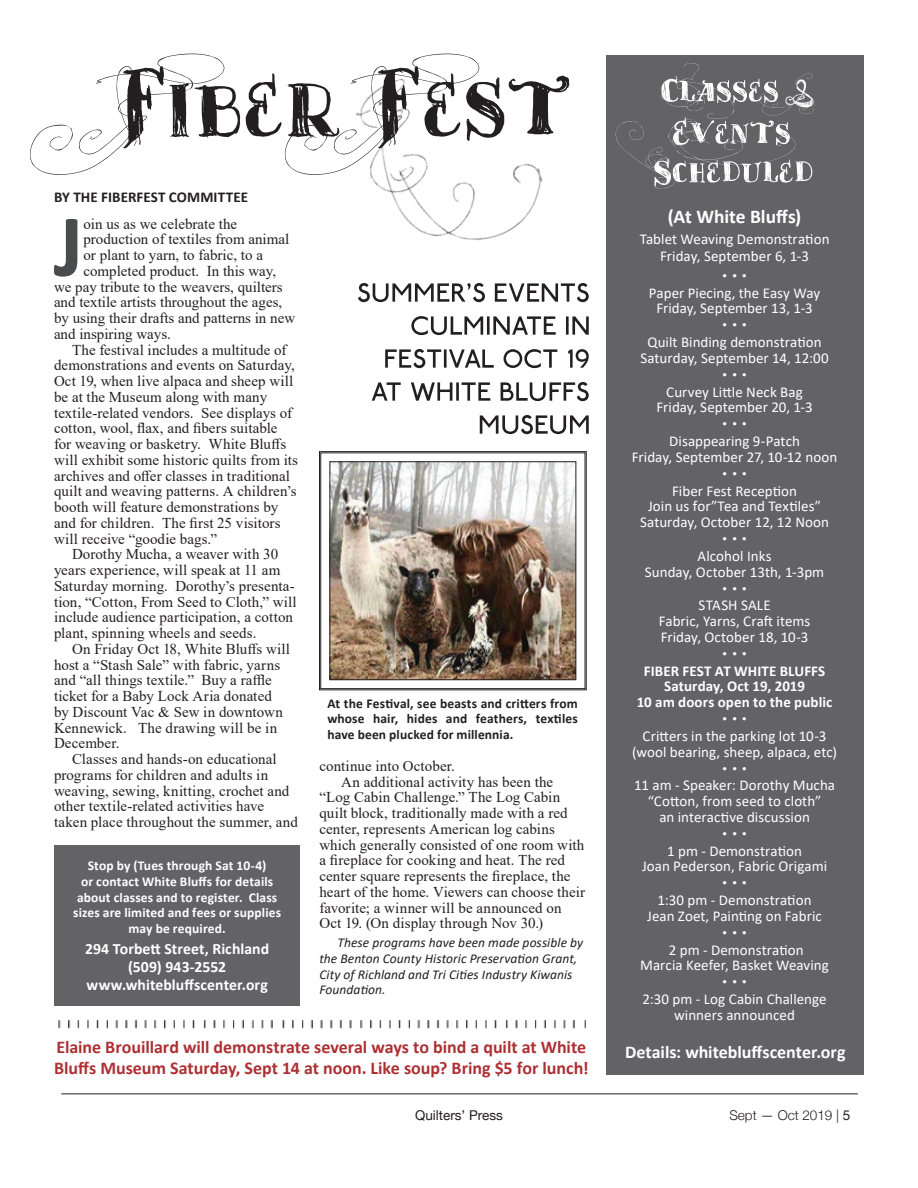
<style>
.page{position:relative;width:918px;height:1188px;background:#fff}
.page>*{position:absolute;margin:0;border:0;box-sizing:border-box;transform-origin:0 0}
.t1{font:700 89.4px "Calibri";color:#4b4c4d}
.Main_Head_2{font:700 19.5px "Calibri";letter-spacing:-.005em;color:#fff}
.Main_Head_2-2{font:700 18px/21px "Calibri";letter-spacing:-.005em;color:#ad3033}
.Main_Head_2-3{font:700 18px "Calibri";color:#fff}
.Main_Head_2-4{font:700 15.75px "Calibri";letter-spacing:.005em;color:#fff}
.Main_Head_2-5{font:15px/15.8px "Times New Roman";letter-spacing:.005em;color:#231f20}
.Main_Head_2-6{font:15px "Calibri";letter-spacing:.005em;color:#fff}
.Main_Head_2-7{font:700 15px "Calibri";letter-spacing:.005em;color:#fff}
.Main_Head_2-8{font:700 15px "Calibri";letter-spacing:.005em;color:#231f20}
.Main_Head_2-9{font:700 13.5px/15.8px "Calibri";letter-spacing:.01em;color:#fff;text-align:center}
.Main_Head_2-10{font:italic 13.5px/15.8px "Calibri";letter-spacing:.005em;color:#231f20}
.Main_Head_2-11{font:700 13.5px/15.8px "Calibri";letter-spacing:.01em;color:#231f20;text-align:justify}
.t2{font:13.5px "Helvetica Neue";color:#231f20}
.t3{font:300 13.5px "Helvetica Neue";color:#231f20}
.Main_Head_2-12{font:10.5px "Calibri";color:#fff}
.s1{font-weight:400}
</style>
<div class="page">
<hr style="left:62px;top:1094px;width:796px;height:1px;background:#231f20">
<img style="left:370px;top:53px;width:173px;height:187px">
<div style="left:606px;top:55px;width:257px;height:1020px;background:#636366"></div>
<svg style="left:358px;top:283px;width:231px;height:19px"></svg>
<svg style="left:411px;top:316px;width:178px;height:19px"></svg>
<svg style="left:385px;top:349px;width:204px;height:19px"></svg>
<svg style="left:372px;top:382px;width:217px;height:19px"></svg>
<svg style="left:480px;top:415px;width:109px;height:19px"></svg>
<img style="left:319px;top:451px;width:268px;height:239px">
<img style="left:58px;top:1020px;width:528px;height:8px">
<svg style="left:30px;top:54px;width:539px;height:121px"></svg>
<div style="left:54px;top:845px;width:246px;height:161px;background:#636366"></div>
<svg style="left:616px;top:63px;width:198px;height:126px"></svg>
<p class="Main_Head_2-8" style="left:54px;top:187px;width:196px">BY THE FIBERFEST COMMITTEE</p>
<p class="t1" style="left:54px;top:183px;width:31px">J</p>
<p class="Main_Head_2-5" style="left:83px;top:215px;width:155px">oin us as we celebrate the</p>
<p class="Main_Head_2-5" style="left:83px;top:231px;width:207px">production of textiles from animal</p>
<p class="Main_Head_2-5" style="left:83px;top:247px;width:181px">or plant to yarn, to fabric, to a</p>
<p class="Main_Head_2-5" style="left:83px;top:262px;width:194px">completed product. In this way,</p>
<p class="Main_Head_2-5" style="left:54px;top:278px;width:230px">we pay tribute to the weavers, quilters</p>
<p class="Main_Head_2-5" style="left:54px;top:294px;width:230px">and textile artists throughout the ages,</p>
<p class="Main_Head_2-5" style="left:54px;top:310px;width:243px">by using their drafts and patterns in new</p>
<p class="Main_Head_2-5" style="left:54px;top:325px;width:119px">and inspiring ways.</p>
<p class="Main_Head_2-5" style="left:54px;top:341px;width:246px;text-indent:18px">The festival includes a multitude of demonstrations and events on Saturday, Oct 19, when live alpaca and sheep will be at the Museum along with many textile-related vendors. See displays of cotton, wool, flax, and fibers suitable for weaving or basketry. White Bluffs will exhibit some historic quilts from its archives and offer classes in traditional quilt and weaving patterns. A children’s booth will feature demonstrations by and for children. The first 25 visitors will receive “goodie bags.”</p>
<p class="Main_Head_2-5" style="left:54px;top:546px;width:244px;text-indent:18px">Dorothy Mucha, a weaver with 30 years experience, will speak at 11 am Saturday morning. Dorothy’s presenta&shy;tion, “Cotton, From Seed to Cloth,” will include audience participation, a cotton plant, spinning wheels and seeds.</p>
<p class="Main_Head_2-5" style="left:54px;top:640px;width:238px;text-indent:18px">On Friday Oct 18, White Bluffs will host a “Stash Sale” with fabric, yarns and “all things textile.” Buy a raffle ticket for a Baby Lock Aria donated by Discount Vac &amp; Sew in downtown<br>Kennewick. The drawing will be in<br>December.</p>
<p class="Main_Head_2-5" style="left:54px;top:751px;width:245px;text-indent:18px">Classes and hands-on educational programs for children and adults in weaving, sewing, knitting, crochet and other textile-related activities have taken place throughout the summer, and</p>
<p class="Main_Head_2-9" style="left:73px;top:858px;width:209px">Stop by (Tues through Sat 10-4)<br>or contact White Bluffs for details about classes and to register. Class sizes are limited and fees or supplies may be required.</p>
<p class="Main_Head_2-4" style="left:85px;top:938px;width:186px">294 Torbett Street, Richland</p>
<p class="Main_Head_2-4" style="left:128px;top:956px;width:99px">(509) 943-2552</p>
<p class="Main_Head_2-4" style="left:87px;top:974px;width:183px">www.whitebluffscenter.org</p>
<p class="Main_Head_2-11" style="left:327px;top:695px;width:252px">At the Festival, see beasts and critters from whose hair, hides and feathers, textiles have been plucked for millennia.</p>
<p class="Main_Head_2-5" style="left:319px;top:758px;width:137px">continue into October.</p>
<p class="Main_Head_2-5" style="left:319px;top:773px;width:267px;text-indent:22px">An additional activity has been the “Log Cabin Challenge.” The Log Cabin quilt block, traditionally made with a red center, represents American log cabins which generally consisted of one room with a fireplace for cooking and heat. The red center square represents the fireplace, the heart of the home. Viewers can choose their favorite; a winner will be announced on Oct 19. (On display through Nov 30.)</p>
<p class="Main_Head_2-10" style="left:319px;top:934px;width:265px;text-indent:18px">These programs have been made possible by the Benton County Historic Preservation Grant, City of Richland and Tri Cities Industry Kiwanis Foundation.</p>
<p class="Main_Head_2-2" style="left:54px;top:1036px;width:536px">Elaine Brouillard will demonstrate several ways to bind a quilt at White<br>Bluffs Museum Saturday, Sept 14 at noon. Like soup? Bring $5 for lunch!</p>
<p class="Main_Head_2" style="left:668px;top:202px;width:135px">(At White Bluffs)</p>
<p class="Main_Head_2-6" style="left:640px;top:229px;width:191px">Tablet Weaving Demonstration</p>
<p class="Main_Head_2-6" style="left:660px;top:245px;width:150px">Friday, September 6, 1-3</p>
<p class="Main_Head_2-12" style="left:722px;top:268px;width:27px">• • •</p>
<p class="Main_Head_2-6" style="left:649px;top:282px;width:173px">Paper Piecing, the Easy Way</p>
<p class="Main_Head_2-6" style="left:656px;top:298px;width:158px">Friday, September 13, 1-3</p>
<p class="Main_Head_2-12" style="left:722px;top:318px;width:27px">• • •</p>
<p class="Main_Head_2-6" style="left:648px;top:332px;width:176px">Quilt Binding demonstration</p>
<p class="Main_Head_2-6" style="left:640px;top:347px;width:190px">Saturday, September 14, 12:00</p>
<p class="Main_Head_2-12" style="left:722px;top:367px;width:27px">• • •</p>
<p class="Main_Head_2-6" style="left:666px;top:381px;width:138px">Curvey Little Neck Bag</p>
<p class="Main_Head_2-6" style="left:656px;top:397px;width:158px">Friday, September 20, 1-3</p>
<p class="Main_Head_2-12" style="left:722px;top:417px;width:27px">• • •</p>
<p class="Main_Head_2-6" style="left:669px;top:431px;width:132px">Disappearing 9-Patch</p>
<p class="Main_Head_2-6" style="left:632px;top:446px;width:207px">Friday, September 27, 10-12 noon</p>
<p class="Main_Head_2-12" style="left:722px;top:466px;width:27px">• • •</p>
<p class="Main_Head_2-6" style="left:672px;top:480px;width:127px">Fiber Fest Reception</p>
<p class="Main_Head_2-6" style="left:648px;top:496px;width:174px">Join us for”Tea and Textiles”</p>
<p class="Main_Head_2-6" style="left:640px;top:512px;width:191px">Saturday, October 12, 12 Noon</p>
<p class="Main_Head_2-12" style="left:722px;top:531px;width:27px">• • •</p>
<p class="Main_Head_2-6" style="left:698px;top:545px;width:76px">Alcohol Inks</p>
<p class="Main_Head_2-6" style="left:645px;top:561px;width:181px">Sunday, October 13th, 1-3pm</p>
<p class="Main_Head_2-12" style="left:722px;top:581px;width:27px">• • •</p>
<p class="Main_Head_2-6" style="left:699px;top:595px;width:74px">STASH SALE</p>
<p class="Main_Head_2-6" style="left:659px;top:611px;width:153px">Fabric, Yarns, Craft items</p>
<p class="Main_Head_2-6" style="left:661px;top:626px;width:149px">Friday, October 18, 10-3</p>
<p class="Main_Head_2-12" style="left:722px;top:646px;width:27px">• • •</p>
<p class="Main_Head_2-7" style="left:644px;top:660px;width:183px">FIBER FEST AT WHITE BLUFFS</p>
<p class="Main_Head_2-7" style="left:664px;top:676px;width:142px">Saturday, Oct 19, 2019</p>
<p class="Main_Head_2-7" style="left:637px;top:692px;width:197px">10 am doors open to the public</p>
<p class="Main_Head_2-12" style="left:722px;top:711px;width:27px">• • •</p>
<p class="Main_Head_2-6" style="left:643px;top:725px;width:185px">Critters in the parking lot 10-3</p>
<p class="Main_Head_2-6" style="left:632px;top:741px;width:206px">(wool bearing, sheep, alpaca, etc)</p>
<p class="Main_Head_2-12" style="left:722px;top:761px;width:27px">• • •</p>
<p class="Main_Head_2-6" style="left:634px;top:775px;width:203px">11 am - Speaker: Dorothy Mucha</p>
<p class="Main_Head_2-6" style="left:648px;top:791px;width:175px">“Cotton, from seed to cloth”</p>
<p class="Main_Head_2-6" style="left:659px;top:806px;width:152px">an interactive discussion</p>
<p class="Main_Head_2-12" style="left:722px;top:826px;width:27px">• • •</p>
<p class="Main_Head_2-6" style="left:667px;top:840px;width:136px">1 pm - Demonstration</p>
<p class="Main_Head_2-6" style="left:642px;top:856px;width:187px">Joan Pederson, Fabric Origami</p>
<p class="Main_Head_2-12" style="left:722px;top:876px;width:27px">• • •</p>
<p class="Main_Head_2-6" style="left:658px;top:890px;width:156px">1:30 pm - Demonstration</p>
<p class="Main_Head_2-6" style="left:647px;top:905px;width:176px">Jean Zoet, Painting on Fabric</p>
<p class="Main_Head_2-12" style="left:722px;top:925px;width:27px">• • •</p>
<p class="Main_Head_2-6" style="left:669px;top:939px;width:136px">2 pm - Demonstration</p>
<p class="Main_Head_2-6" style="left:640px;top:955px;width:190px">Marcia Keefer, Basket Weaving</p>
<p class="Main_Head_2-12" style="left:722px;top:975px;width:27px">• • •</p>
<p class="Main_Head_2-6" style="left:643px;top:989px;width:186px">2:30 pm - Log Cabin Challenge</p>
<p class="Main_Head_2-6" style="left:674px;top:1004px;width:122px">winners announced</p>
<p class="Main_Head_2-3" style="left:625px;top:1039px;width:222px">Details: whitebluffscenter.org</p>
<p class="t2" style="left:415px;top:1105px;width:89px">Quilters’ Press</p>
<p class="t3" style="left:729px;top:1104px;width:123px">Sept — Oct 2019 | <span class="s1">5</span></p>
</div>
